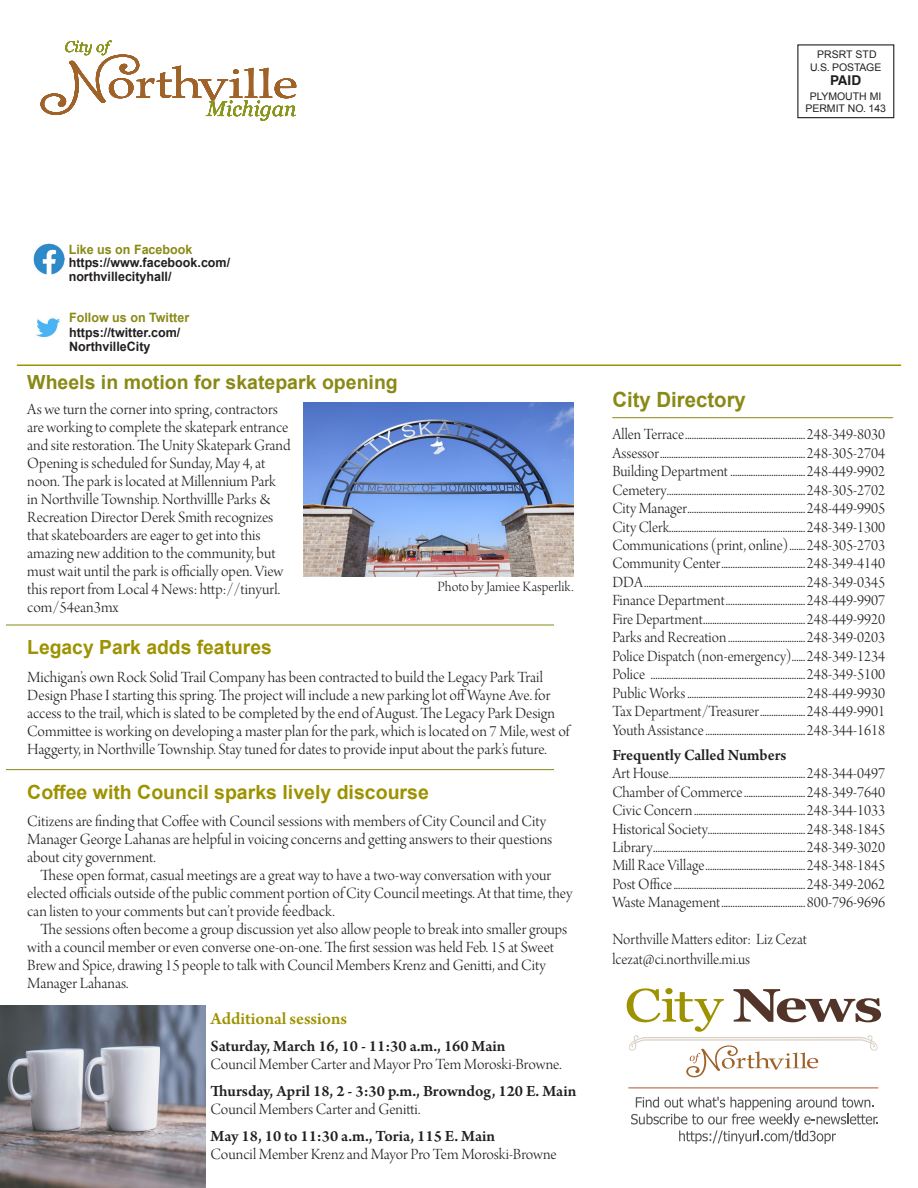
<style>
.page{position:relative;width:918px;height:1188px;background:#fff}
.page>*{position:absolute;margin:0;border:0;box-sizing:border-box;transform-origin:0 0}
.t1{font:700 21px "Arial";color:#898a16}
.t2{font:700 19.5px "Arial";color:#9d9200}
.t3{font:700 19.5px "Arial";color:#898a16}
.t4{font:600 18px "Arno Pro";color:#9d9200}
.t5{font:16.5px/18px "Arno Pro Light Display";color:#231f20}
.t6{font:600 16.5px/18px "Arno Pro";color:#231f20}
.t7{font:16.5px "Arno Pro Light Display";color:#231f20;scale:.95 1}
.t8{font:15px "Arno Pro Light Display";color:#231f20}
.t9{font:700 13.5px "Helvetica";color:#231f20}
.t10{font:700 12.9px/13.6px "Arial";color:#231f20}
.t11{font:700 12.9px "Arial";color:#898a16}
.t12{font:10.5px/12.6px "Arial";color:#231f20;text-align:center}
.s1{font-family:"Arno Pro";font-weight:600}
.s2{font-family:"Arno Pro Light Display";font-weight:400}
</style>
<div class="page">
<img style="left:0;top:1006px;width:205px;height:182px">
<svg style="left:41px;top:41px;width:255px;height:80px"></svg>
<img style="left:303px;top:402px;width:270px;height:175px">
<hr style="left:17px;top:365px;width:884px;height:1px;background:#9d9200">
<div style="left:797px;top:44px;width:97px;height:74px;border:1px solid #231f20"></div>
<hr style="left:6px;top:625px;width:548px;height:1px;background:#898a16">
<hr style="left:612px;top:417px;width:281px;height:1px;background:#898a16">
<hr style="left:628px;top:1088px;width:250px;height:1px;background:#ab592a">
<svg style="left:631px;top:1097px;width:247px;height:47px"></svg>
<svg style="left:627px;top:988px;width:254px;height:89px"></svg>
<hr style="left:6px;top:769px;width:548px;height:1px;background:#898a16">
<img style="left:33px;top:244px;width:31px;height:31px">
<img style="left:36px;top:318px;width:24px;height:20px">
<p class="t12" style="left:810px;top:48px;width:73px">PRSRT STD<br>U.S. POSTAGE</p>
<p class="t9" style="left:830px;top:72px;width:32px">PAID</p>
<p class="t12" style="left:805px;top:90px;width:82px">PLYMOUTH MI<br>PERMIT NO. 143</p>
<p class="t11" style="left:69px;top:240px;width:125px">Like us on Facebook</p>
<p class="t10" style="left:69px;top:256px;width:163px">https://www.facebook.com/ northvillecityhall/</p>
<p class="t11" style="left:69px;top:309px;width:122px">Follow us on Twitter</p>
<p class="t10" style="left:69px;top:325px;width:113px;line-height:14.5px">https://twitter.com/<br>NorthvilleCity</p>
<p class="t3" style="left:27px;top:368px;width:372px">Wheels in motion for skatepark opening</p>
<p class="t5" style="left:27px;top:401px;width:265px">As we turn the corner into spring, contractors are working to complete the skatepark entrance and site restoration. The Unity Skatepark Grand Opening is scheduled for Sunday, May 4, at noon. The park is located at Millennium Park in Northville Township. Northvillle Parks &amp; Recreation Director Derek Smith recognizes that skateboarders are eager to get into this amazing new addition to the community, but must wait until the park is officially open. View this report from Local 4 News: http://tinyurl. com/54ean3mx</p>
<p class="t2" style="left:27px;top:634px;width:246px">Legacy Park adds features</p>
<p class="t8" style="left:438px;top:578px;width:137px">Photo by Jamiee Kasperlik.</p>
<p class="t5" style="left:27px;top:669px;width:544px">Michigan’s own Rock Solid Trail Company has been contracted to build the Legacy Park Trail Design Phase I starting this spring. The project will include a new parking lot off Wayne Ave. for access to the trail, which is slated to be completed by the end of August. The Legacy Park Design Committee is working on developing a master plan for the park, which is located on 7 Mile, west of Haggerty, in Northville Township. Stay tuned for dates to provide input about the park’s future.</p>
<p class="t2" style="left:27px;top:779px;width:403px">Coffee with Council sparks lively discourse</p>
<p class="t5" style="left:27px;top:814px;width:520px">Citizens are finding that Coffee with Council sessions with members of City Council and City</p>
<p class="t5" style="left:27px;top:832px;width:527px">Manager George Lahanas are helpful in voicing concerns and getting answers to their questions</p>
<p class="t5" style="left:27px;top:850px;width:130px">about city government.</p>
<p class="t5" style="left:40px;top:868px;width:512px">These open format, casual meetings are a great way to have a two-way conversation with your</p>
<p class="t5" style="left:27px;top:886px;width:547px">elected officials outside of the public comment portion of City Council meetings. At that time, they</p>
<p class="t5" style="left:27px;top:904px;width:309px">can listen to your comments but can’t provide feedback.</p>
<p class="t5" style="left:40px;top:922px;width:528px">The sessions often become a group discussion yet also allow people to break into smaller groups</p>
<p class="t5" style="left:27px;top:940px;width:528px">with a council member or even converse one-on-one. The first session was held Feb. 15 at Sweet</p>
<p class="t5" style="left:27px;top:958px;width:520px">Brew and Spice, drawing 15 people to talk with Council Members Krenz and Genitti, and City</p>
<p class="t5" style="left:27px;top:976px;width:103px">Manager Lahanas.</p>
<p class="t4" style="left:211px;top:1008px;width:138px">Additional sessions</p>
<p class="t5" style="left:211px;top:1038px;width:353px"><span class="s1">Saturday, March 16, 10 - 11:30 a.m., 160 Main<br></span>Council Member Carter and Mayor Pro Tem Moroski-Browne.</p>
<p class="t6" style="left:211px;top:1083px;width:367px">Thursday, April 18, 2 - 3:30 p.m., Browndog, 120 E. Main<br><span class="s2">Council Members Carter and Genitti.</span></p>
<p class="t5" style="left:211px;top:1128px;width:348px"><span class="s1">May 18, 10 to 11:30 a.m., Toria, 115 E. Main<br></span>Council Member Krenz and Mayor Pro Tem Moroski-Browne</p>
<p class="t1" style="left:612px;top:385px;width:135px">City Directory</p>
<p class="t5" style="left:612px;top:427px;width:275px">Allen Terrace.....................................................248-349-8030</p>
<p class="t5" style="left:612px;top:445px;width:275px">Assessor................................................................248-305-2704</p>
<p class="t5" style="left:612px;top:463px;width:275px">Building Department .................................248-449-9902</p>
<p class="t5" style="left:612px;top:482px;width:275px">Cemetery.............................................................248-305-2702</p>
<p class="t5" style="left:612px;top:500px;width:275px">City Manager....................................................248-449-9905</p>
<p class="t5" style="left:612px;top:519px;width:275px">City Clerk............................................................248-349-1300</p>
<p class="t5" style="left:612px;top:537px;width:275px">Communications (print, online).......248-305-2703</p>
<p class="t5" style="left:612px;top:556px;width:275px">Community Center.....................................248-349-4140</p>
<p class="t5" style="left:612px;top:574px;width:275px">DDA.......................................................................248-349-0345</p>
<p class="t5" style="left:612px;top:593px;width:275px">Finance Department...................................248-449-9907</p>
<p class="t5" style="left:612px;top:611px;width:275px">Fire Department.............................................248-449-9920</p>
<p class="t5" style="left:612px;top:629px;width:275px">Parks and Recreation ..................................248-349-0203</p>
<p class="t7" style="left:612px;top:647px;width:289px">Police Dispatch (non-emergency)......248-349-1234</p>
<p class="t5" style="left:612px;top:666px;width:275px">Police ....................................................................248-349-5100</p>
<p class="t5" style="left:612px;top:685px;width:275px">Public Works....................................................248-449-9930</p>
<p class="t5" style="left:612px;top:703px;width:275px">Tax Department/Treasurer....................248-449-9901</p>
<p class="t5" style="left:612px;top:722px;width:275px">Youth Assistance............................................248-344-1618</p>
<p class="t6" style="left:612px;top:747px;width:176px">Frequently Called Numbers</p>
<p class="t5" style="left:612px;top:765px;width:275px">Art House............................................................248-344-0497</p>
<p class="t5" style="left:612px;top:784px;width:275px">Chamber of Commerce...........................248-349-7640</p>
<p class="t5" style="left:612px;top:802px;width:275px">Civic Concern.................................................248-344-1033</p>
<p class="t5" style="left:612px;top:821px;width:275px">Historical Society...........................................248-348-1845</p>
<p class="t5" style="left:612px;top:839px;width:275px">Library...................................................................248-349-3020</p>
<p class="t5" style="left:612px;top:858px;width:275px">Mill Race Village............................................248-348-1845</p>
<p class="t5" style="left:612px;top:876px;width:275px">Post Office..........................................................248-349-2062</p>
<p class="t5" style="left:612px;top:895px;width:275px">Waste Management.....................................800-796-9696</p>
<p class="t5" style="left:612px;top:931px;width:196px;line-height:19.5px">Northville Matters editor: Liz Cezat lcezat@ci.northville.mi.us</p>
</div>
